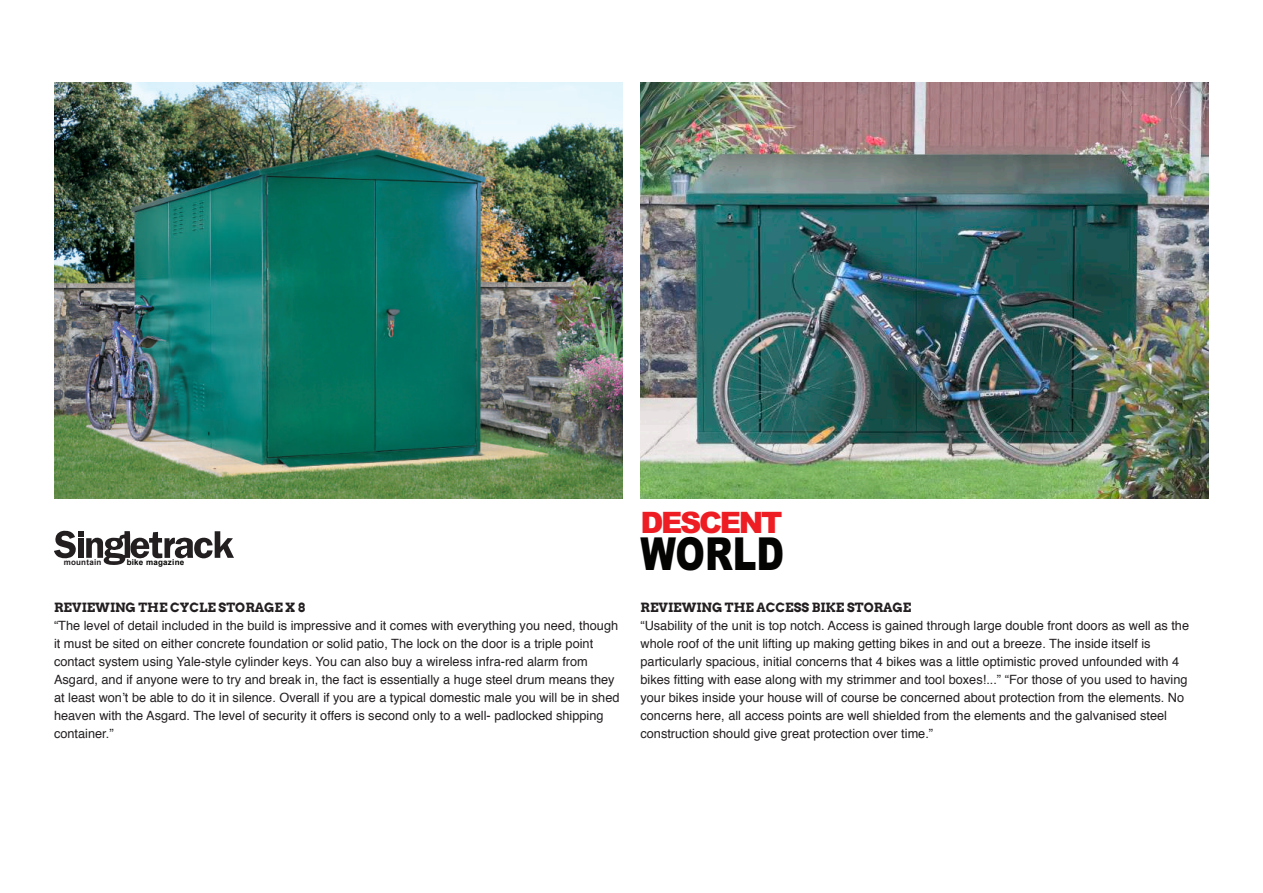
<style>
.page{position:relative;width:1263px;height:893px;background:#fff}
.page>*{position:absolute;margin:0;border:0;box-sizing:border-box;transform-origin:0 0}
.t1{font:900 45.45px "Arial";color:#040503;scale:.78 1}
.t2{font:900 29.55px "Arial";letter-spacing:-.08em;color:#ee1d23}
.t3{font:12.75px/18px "Helvetica";color:#231f20}
.t4{font:700 12.75px "Arvo";color:#231f20}
.t5{font:700 8.1px "Arial";letter-spacing:.03em;color:#040503}
.t6{font:700 8.1px "Arial";letter-spacing:.03em;color:#231f20}
</style>
<div class="page">
<svg style="left:54px;top:530px;width:180px;height:35px"></svg>
<img style="left:54px;top:83px;width:568px;height:416px">
<img style="left:640px;top:83px;width:569px;height:416px">
<p class="t6" style="left:64px;top:556px;width:39px">mountain</p>
<p class="t5" style="left:127px;top:556px;width:59px">bike magazine</p>
<p class="t4" style="left:54px;top:599px;width:253px">REVIEWING THE CYCLE STORAGE X 8</p>
<p class="t3" style="left:54px;top:617px;width:567px">“The level of detail included in the build is impressive and it comes with everything you need, though it must be sited on either concrete foundation or solid patio, The lock on the door is a triple point contact system using Yale-style cylinder keys. You can also buy a wireless infra-red alarm from Asgard, and if anyone were to try and break in, the fact is essentially a huge steel drum means they at least won’t be able to do it in silence. Overall if you are a typical domestic male you will be in shed heaven with the Asgard. The level of security it offers is second only to a well- padlocked shipping container.”</p>
<h2 class="t2" style="left:640px;top:501px;width:144px">DESCENT</h2>
<h1 class="t1" style="left:640px;top:520px;width:186px">WORLD</h1>
<p class="t4" style="left:640px;top:599px;width:272px">REVIEWING THE ACCESS BIKE STORAGE</p>
<p class="t3" style="left:640px;top:617px;width:550px">“Usability of the unit is top notch. Access is gained through large double front doors as well as the whole roof of the unit lifting up making getting bikes in and out a breeze. The inside itself is particularly spacious, initial concerns that 4 bikes was a little optimistic proved unfounded with 4 bikes fitting with ease along with my strimmer and tool boxes!...” “For those of you used to having your bikes inside your house will of course be concerned about protection from the elements. No concerns here, all access points are well shielded from the elements and the galvanised steel construction should give great protection over time.”</p>
</div>
